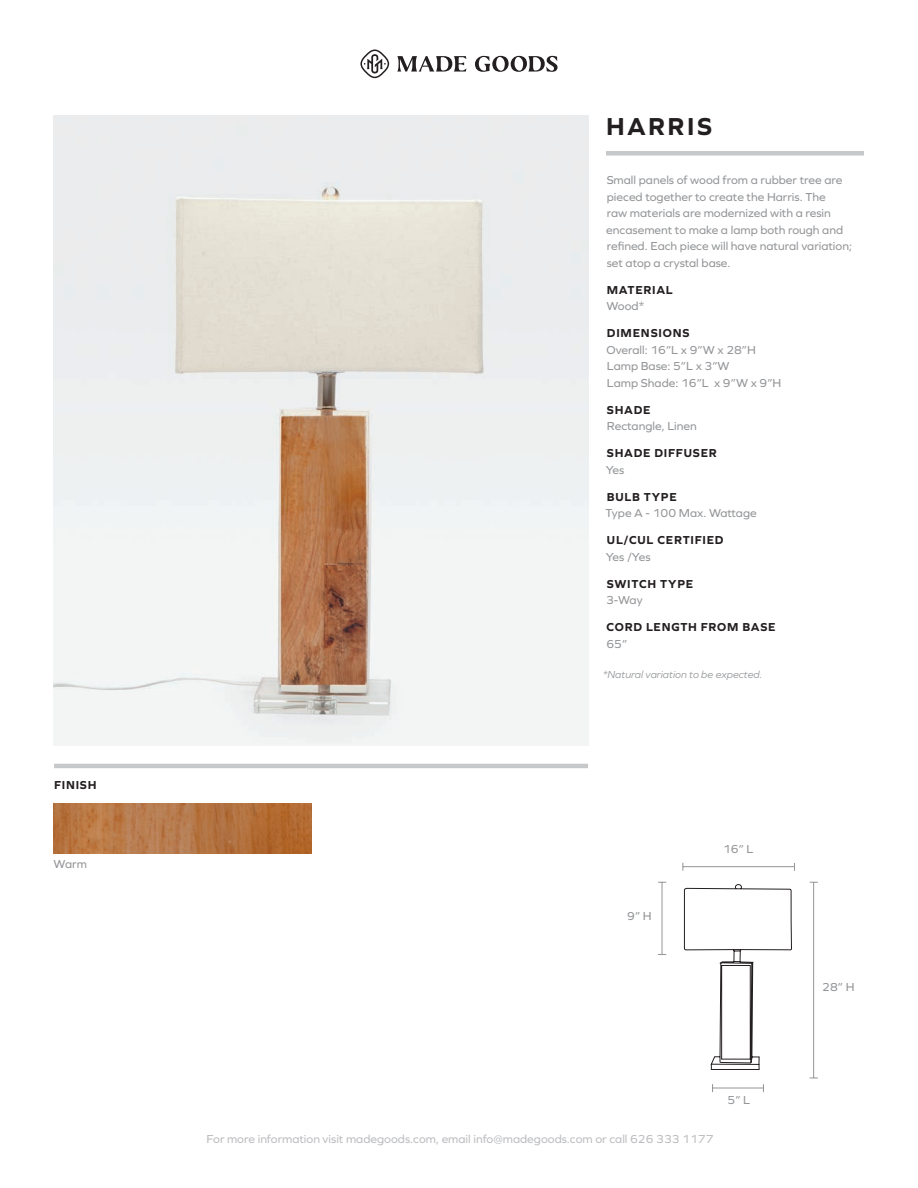
<style>
.page{position:relative;width:918px;height:1188px;background:#fff}
.page>*{position:absolute;margin:0;border:0;box-sizing:border-box;transform-origin:0 0}
.t1{font:700 25.5px "Graphie";letter-spacing:.095em;color:#231f20}
.t2{font:12px/16.5px "Graphie";color:#939598}
.t3{font:700 12px "Graphie";letter-spacing:.06em;color:#231f20}
.t4{font:12px "Graphie";color:#bcbdc0}
.t5{font:italic 10.5px "Graphie";color:#939598}
</style>
<div class="page">
<div style="left:606px;top:151px;width:258px;height:5px;background:#c7c8ca"></div>
<svg style="left:397px;top:56px;width:161px;height:16px"></svg>
<svg style="left:360px;top:50px;width:29px;height:28px"></svg>
<hr style="left:54px;top:764px;width:534px;height:4px;background:#c7c8ca">
<img style="left:54px;top:116px;width:534px;height:629px">
<img style="left:54px;top:803px;width:258px;height:51px">
<hr style="left:713px;top:1088px;width:50px;height:1px;background:#939598">
<hr style="left:813px;top:882px;width:1px;height:196px;background:#939598">
<hr style="left:683px;top:866px;width:112px;height:1px;background:#939598">
<hr style="left:662px;top:882px;width:1px;height:73px;background:#939598">
<svg style="left:684px;top:884px;width:108px;height:186px"></svg>
<p class="t3" style="left:54px;top:778px;width:44px">FINISH</p>
<p class="t2" style="left:54px;top:855px;width:35px">Warm</p>
<p class="t1" style="left:606px;top:111px;width:107px">HARRIS</p>
<p class="t2" style="left:606px;top:172px;width:247px">Small panels of wood from a rubber tree are pieced together to create the Harris. The<br>raw materials are modernized with a resin encasement to make a lamp both rough and refined. Each piece will have natural variation; set atop a crystal base.</p>
<p class="t3" style="left:607px;top:283px;width:67px">MATERIAL</p>
<p class="t2" style="left:607px;top:298px;width:39px">Wood*</p>
<p class="t3" style="left:607px;top:326px;width:84px">DIMENSIONS</p>
<p class="t2" style="left:607px;top:341px;width:151px">Overall: 16”L x 9”W x 28”H</p>
<p class="t2" style="left:607px;top:358px;width:124px">Lamp Base: 5”L x 3”W</p>
<p class="t2" style="left:607px;top:374px;width:176px">Lamp Shade: 16”L x 9”W x 9”H</p>
<p class="t3" style="left:607px;top:403px;width:45px">SHADE</p>
<p class="t2" style="left:607px;top:418px;width:91px">Rectangle, Linen</p>
<p class="t3" style="left:607px;top:446px;width:112px">SHADE DIFFUSER</p>
<p class="t2" style="left:606px;top:461px;width:20px">Yes</p>
<p class="t3" style="left:607px;top:490px;width:71px">BULB TYPE</p>
<p class="t2" style="left:606px;top:505px;width:153px">Type A - 100 Max. Wattage</p>
<p class="t3" style="left:607px;top:533px;width:118px">UL/CUL CERTIFIED</p>
<p class="t2" style="left:606px;top:548px;width:46px">Yes /Yes</p>
<p class="t3" style="left:607px;top:577px;width:88px">SWITCH TYPE</p>
<p class="t2" style="left:606px;top:592px;width:38px">3-Way</p>
<p class="t3" style="left:607px;top:620px;width:171px">CORD LENGTH FROM BASE</p>
<p class="t2" style="left:606px;top:635px;width:22px">65”</p>
<p class="t5" style="left:603px;top:668px;width:161px">*Natural variation to be expected.</p>
<p class="t2" style="left:627px;top:908px;width:26px">9” H</p>
<p class="t2" style="left:723px;top:841px;width:32px">16” L</p>
<p class="t4" style="left:207px;top:1132px;width:508px">For more information visit madegoods.com, email info@madegoods.com or call 626 333 1177</p>
<p class="t2" style="left:728px;top:1091px;width:24px">5” L</p>
<p class="t2" style="left:822px;top:978px;width:34px">28” H</p>
</div>
